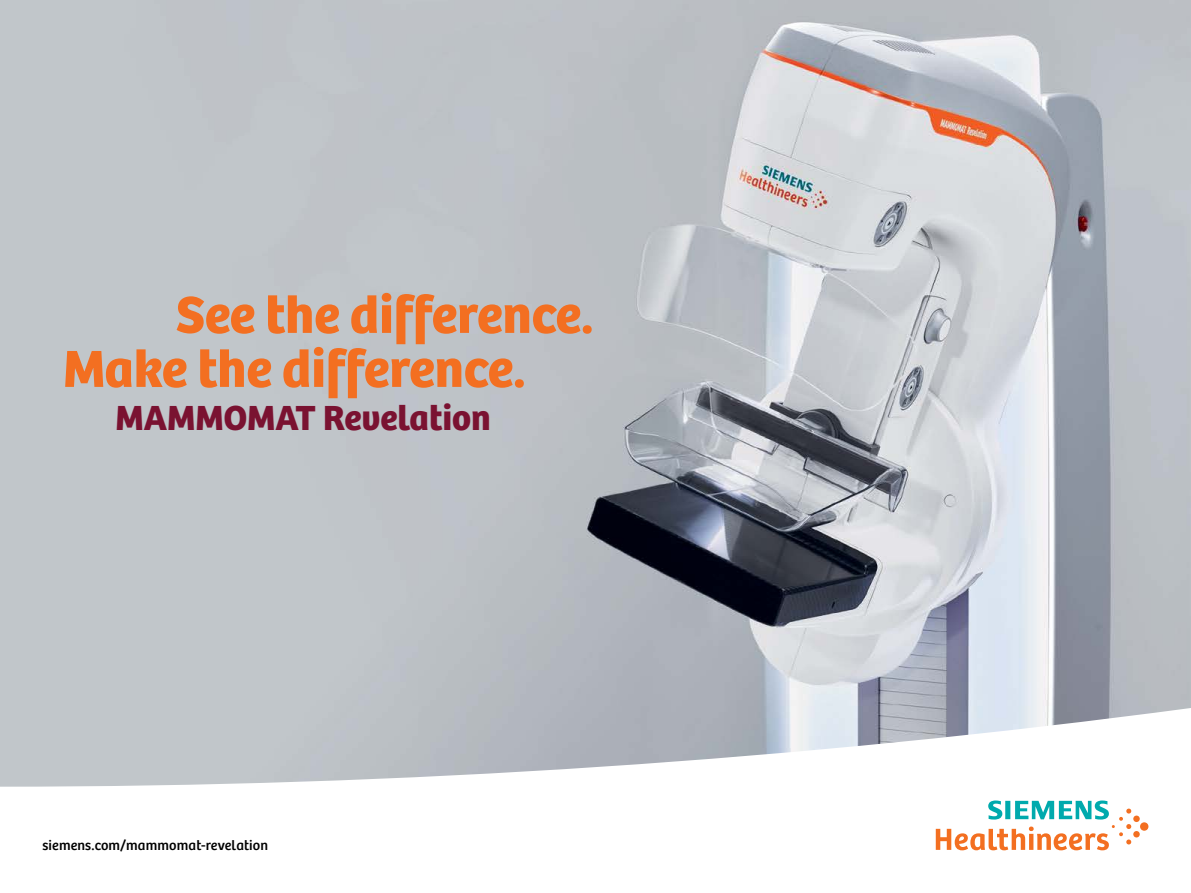
<style>
.page{position:relative;width:1191px;height:893px;background:#fff}
.page>*{position:absolute;margin:0;border:0;box-sizing:border-box;transform-origin:0 0}
.t1{font:54px/54px "Bree SH Headline Regular";color:#f36f21}
.t2{font:36.15px "Bree SH Headline Regular";color:#7a1231}
.t3{font:14.25px "Bree SH Text Regular";letter-spacing:.01em;color:#000}
</style>
<div class="page">
<svg style="left:935px;top:800px;width:213px;height:50px"></svg>
<img style="left:0;top:0;width:1191px;height:787px">
<p class="t1" style="left:63px;top:288px;width:532px;text-indent:113px">See the difference.<br>Make the difference.</p>
<p class="t2" style="left:115px;top:396px;width:377px">MAMMOMAT Revelation</p>
<p class="t3" style="left:43px;top:837px;width:227px">siemens.com/mammomat-revelation</p>
</div>
